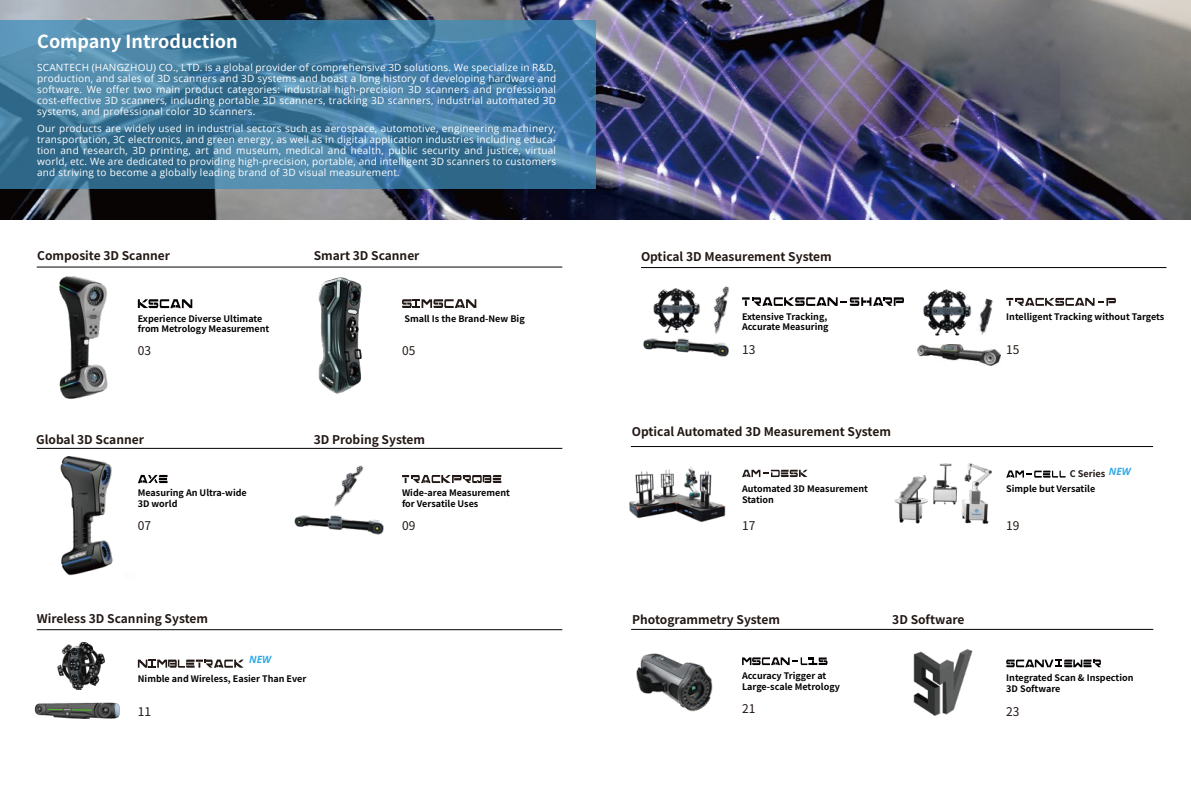
<style>
.page{position:relative;width:1191px;height:794px;background:#fff}
.page>*{position:absolute;margin:0;border:0;box-sizing:border-box;transform-origin:0 0}
.t1{font:700 18px "Source Han Sans CN";color:#fff}
.t2{font:700 12px "Source Han Sans CN";color:#221815}
.t3{font:12px "Source Han Sans CN";color:#221815}
.t4{font:10px/11px "Open Sans";letter-spacing:.02em;color:#fff;text-align:justify}
.t5{font:italic 700 10px "Open Sans";color:#31abe3}
.t6{font:700 9.2px "Source Han Sans CN";color:#221815}
.t7{font:700 9px/10.8px "Source Han Sans CN";color:#040000}
</style>
<div class="page">
<img style="left:60px;top:457px;width:108px;height:119px">
<img style="left:636px;top:653px;width:123px;height:59px">
<img style="left:629px;top:467px;width:125px;height:55px">
<svg style="left:651px;top:507px;width:12px;height:6px"></svg>
<svg style="left:684px;top:508px;width:9px;height:6px"></svg>
<img style="left:913px;top:649px;width:60px;height:67px">
<svg style="left:1006px;top:659px;width:94px;height:8px"></svg>
<img style="left:36px;top:266px;width:212px;height:133px">
<svg style="left:138px;top:299px;width:54px;height:9px"></svg>
<hr style="left:37px;top:267px;width:525px;height:1px;background:#040000">
<hr style="left:631px;top:446px;width:522px;height:1px;background:#040000">
<hr style="left:37px;top:448px;width:525px;height:1px;background:#040000">
<hr style="left:37px;top:629px;width:525px;height:1px;background:#040000">
<hr style="left:631px;top:629px;width:522px;height:1px;background:#040000">
<img style="left:0;top:0;width:1191px;height:219px">
<svg style="left:0;top:20px;width:595px;height:169px;background:#417b9f"></svg>
<img style="left:308px;top:266px;width:68px;height:128px">
<svg style="left:402px;top:299px;width:74px;height:9px"></svg>
<svg style="left:138px;top:475px;width:29px;height:8px"></svg>
<svg style="left:742px;top:657px;width:85px;height:8px"></svg>
<svg style="left:742px;top:470px;width:65px;height:7px"></svg>
<svg style="left:1006px;top:470px;width:59px;height:7px"></svg>
<img style="left:277px;top:447px;width:140px;height:88px">
<svg style="left:402px;top:475px;width:99px;height:8px"></svg>
<img style="left:654px;top:268px;width:136px;height:26px">
<img style="left:923px;top:289px;width:49px;height:47px">
<hr style="left:641px;top:267px;width:525px;height:1px;background:#040000">
<svg style="left:742px;top:297px;width:162px;height:9px"></svg>
<img style="left:643px;top:340px;width:86px;height:17px">
<img style="left:917px;top:344px;width:83px;height:21px">
<img style="left:979px;top:298px;width:14px;height:37px">
<img style="left:646px;top:281px;width:82px;height:59px">
<svg style="left:1006px;top:298px;width:109px;height:8px"></svg>
<svg style="left:138px;top:659px;width:106px;height:9px"></svg>
<img style="left:34px;top:629px;width:98px;height:90px">
<img style="left:894px;top:463px;width:98px;height:61px">
<h1 class="t1" style="left:37px;top:31px;width:202px">Company Introduction</h1>
<p class="t4" style="left:37px;top:61px;width:520px">SCANTECH (HANGZHOU) CO., LTD. is a global provider of comprehensive 3D solutions. We specialize in R&amp;D, production, and sales of 3D scanners and 3D systems and boast a long history of developing hardware and software. We offer two main product categories: industrial high-precision 3D scanners and professional cost-effective 3D scanners, including portable 3D scanners, tracking 3D scanners, industrial automated 3D systems, and professional color 3D scanners.</p>
<p class="t4" style="left:37px;top:122px;width:520px">Our products are widely used in industrial sectors such as aerospace, automotive, engineering machinery, transportation, 3C electronics, and green energy, as well as in digital application industries including educa&shy;tion and research, 3D printing, art and museum, medical and health, public security and justice, virtual world, etc. We are dedicated to providing high-precision, portable, and intelligent 3D scanners to customers and striving to become a globally leading brand of 3D visual measurement.</p>
<p class="t2" style="left:37px;top:249px;width:134px">Composite 3D Scanner</p>
<p class="t2" style="left:314px;top:249px;width:107px">Smart 3D Scanner</p>
<p class="t2" style="left:641px;top:250px;width:192px">Optical 3D Measurement System</p>
<p class="t7" style="left:138px;top:313px;width:133px">Experience Diverse Ultimate from Metrology Measurement</p>
<p class="t3" style="left:138px;top:343px;width:15px">03</p>
<p class="t7" style="left:404px;top:313px;width:122px">Small Is the Brand-New Big</p>
<p class="t3" style="left:402px;top:343px;width:15px">05</p>
<p class="t7" style="left:742px;top:311px;width:87px">Extensive Tracking,</p>
<p class="t7" style="left:1006px;top:311px;width:160px">Intelligent Tracking without Targets</p>
<p class="t7" style="left:742px;top:322px;width:88px">Accurate Measuring</p>
<p class="t3" style="left:742px;top:342px;width:15px">13</p>
<p class="t3" style="left:1006px;top:342px;width:15px">15</p>
<p class="t2" style="left:36px;top:433px;width:109px">Global 3D Scanner</p>
<p class="t2" style="left:314px;top:433px;width:113px">3D Probing System</p>
<p class="t2" style="left:632px;top:425px;width:260px">Optical Automated 3D Measurement System</p>
<p class="t5" style="left:1108px;top:464px;width:23px">NEW</p>
<p class="t6" style="left:1069px;top:469px;width:37px">C Series</p>
<p class="t7" style="left:138px;top:488px;width:110px">Measuring An Ultra-wide<br>3D world</p>
<p class="t3" style="left:138px;top:519px;width:15px">07</p>
<p class="t7" style="left:402px;top:488px;width:109px">Wide-area Measurement for Versatile Uses</p>
<p class="t3" style="left:402px;top:519px;width:15px">09</p>
<p class="t7" style="left:742px;top:483px;width:127px">Automated 3D Measurement</p>
<p class="t7" style="left:1006px;top:483px;width:90px">Simple but Versatile</p>
<p class="t7" style="left:742px;top:494px;width:33px">Station</p>
<p class="t3" style="left:742px;top:519px;width:15px">17</p>
<p class="t3" style="left:1006px;top:519px;width:15px">19</p>
<p class="t2" style="left:37px;top:612px;width:173px">Wireless 3D Scanning System</p>
<p class="t2" style="left:632px;top:613px;width:149px">Photogrammetry System</p>
<p class="t2" style="left:892px;top:613px;width:74px">3D Software</p>
<p class="t5" style="left:249px;top:652px;width:23px">NEW</p>
<p class="t7" style="left:138px;top:673px;width:170px">Nimble and Wireless, Easier Than Ever</p>
<p class="t3" style="left:138px;top:704px;width:15px">11</p>
<p class="t7" style="left:742px;top:670px;width:99px">Accuracy Trigger at<br>Large-scale Metrology</p>
<p class="t3" style="left:742px;top:701px;width:15px">21</p>
<p class="t3" style="left:1006px;top:704px;width:15px">23</p>
<p class="t7" style="left:1006px;top:673px;width:129px">Integrated Scan &amp; Inspection<br>3D Software</p>
</div>
